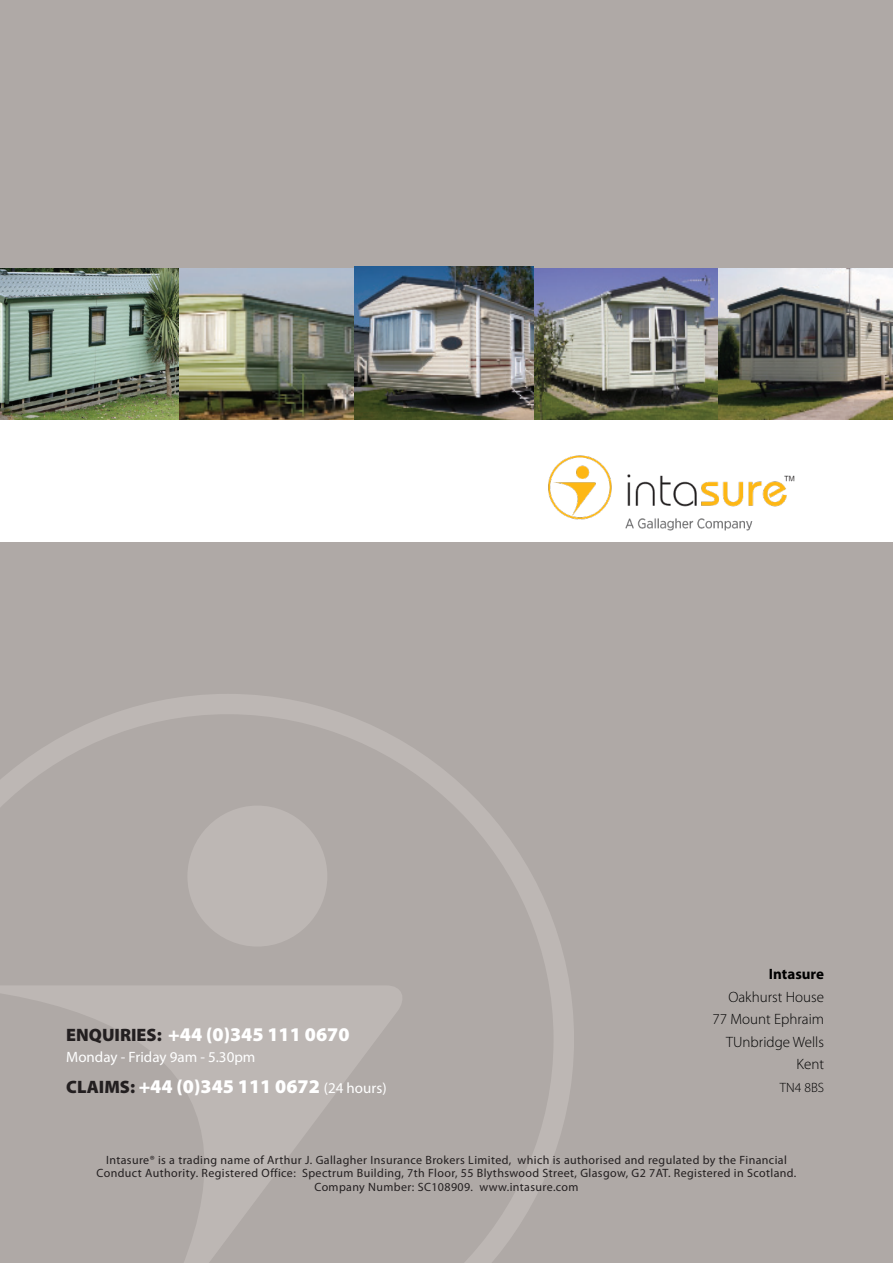
<style>
.page{position:relative;width:893px;height:1263px;background:#fff}
.page>*{position:absolute;margin:0;border:0;box-sizing:border-box;transform-origin:0 0}
.t1{font:900 19.5px "Myriad Pro";color:#fff}
.t2{font:300 15px/22.5px "Myriad Pro";color:#000;text-align:right}
.t3{font:15px "Myriad Pro";color:#fff}
.t4{font:300 13.5px "Myriad Pro";color:#000}
.Form6_5{font:12px/13.5px "Myriad Pro";letter-spacing:.03em;color:#231f20;text-align:center}
.s1{font-size:18px;color:#231f20}
.s2{font-weight:400;font-size:15px}
.s3{font-weight:700}
</style>
<div class="page">
<img style="left:533px;top:267px;width:185px;height:152px">
<img style="left:179px;top:267px;width:176px;height:152px">
<img style="left:718px;top:267px;width:175px;height:152px">
<img style="left:0;top:267px;width:179px;height:152px">
<img style="left:548px;top:455px;width:247px;height:76px">
<div style="left:0;top:542px;width:893px;height:721px;background:#afa9a6"></div>
<svg style="left:0;top:694px;width:574px;height:569px"></svg>
<svg style="left:0;top:805px;width:407px;height:458px"></svg>
<div style="left:0;top:0;width:893px;height:267px;background:#afa9a6"></div>
<img style="left:355px;top:267px;width:178px;height:152px">
<p class="t1" style="left:66px;top:1023px;width:285px"><span class="s1">ENQUIRIES:</span> +44 (0)345 111 0670</p>
<p class="t3" style="left:66px;top:1047px;width:191px">Monday - Friday 9am - 5.30pm</p>
<p class="t1" style="left:66px;top:1075px;width:322px"><span class="s1">CLAIMS:</span> +44 (0)345 111 0672 <span class="s2">(24 hours)</span></p>
<p class="t2" style="left:712px;top:963px;width:113px"><span class="s3">Intasure<br></span>Oakhurst House<br>77 Mount Ephraim<br>TUnbridge Wells<br>Kent</p>
<p class="t4" style="left:780px;top:1079px;width:46px">TN4 8BS</p>
<p class="Form6_5" style="left:97px;top:1152px;width:701px">Intasure® is a trading name of Arthur J. Gallagher Insurance Brokers Limited, which is authorised and regulated by the Financial<br>Conduct Authority. Registered Office: Spectrum Building, 7th Floor, 55 Blythswood Street, Glasgow, G2 7AT. Registered in Scotland.<br>Company Number: SC108909. www.intasure.com</p>
</div>
